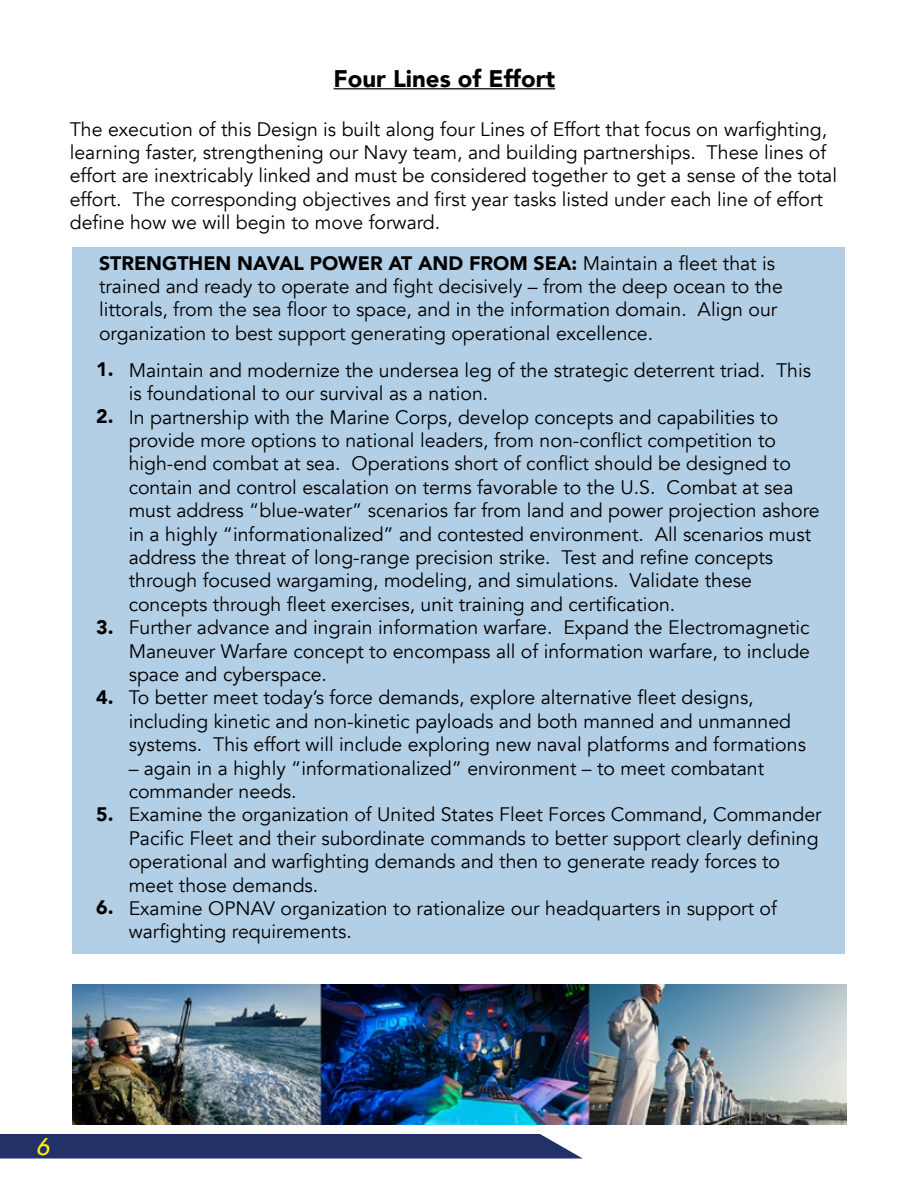
<style>
.page{position:relative;width:918px;height:1188px;background:#fff}
.page>*{position:absolute;margin:0;border:0;box-sizing:border-box;transform-origin:0 0}
.t1{font:900 24px "Avenir";color:#000}
.t2{font:italic 500 24px "Avenir";color:#fff200}
.t3{font:19.5px/23.4px "Avenir";color:#000}
.t4{font:900 19.5px "Avenir";color:#000}
.s1{font-weight:900}
</style>
<div class="page">
<div style="left:73px;top:248px;width:772px;height:706px;background:#b3cfe6"></div>
<svg style="left:0;top:1134px;width:583px;height:25px;background:#2f3c71"></svg>
<img style="left:72px;top:984px;width:774px;height:141px">
<hr style="left:334px;top:88px;width:221px;height:1px;background:#000">
<p class="t1" style="left:334px;top:58px;width:223px">Four Lines of Effort</p>
<p class="t3" style="left:70px;top:118px;width:769px">The execution of this Design is built along four Lines of Effort that focus on warfighting, learning faster, strengthening our Navy team, and building partnerships. These lines of effort are inextricably linked and must be considered together to get a sense of the total effort. The corresponding objectives and first year tasks listed under each line of effort define how we will begin to move forward.</p>
<p class="t3" style="left:99px;top:251px;width:685px"><span class="s1">STRENGTHEN NAVAL POWER AT AND FROM SEA:</span> Maintain a fleet that is trained and ready to operate and fight decisively – from the deep ocean to the littorals, from the sea floor to space, and in the information domain. Align our organization to best support generating operational excellence.</p>
<p class="t4" style="left:96px;top:353px;width:19px">1.</p>
<p class="t4" style="left:96px;top:399px;width:19px">2.</p>
<p class="t4" style="left:96px;top:610px;width:19px">3.</p>
<p class="t4" style="left:96px;top:680px;width:19px">4.</p>
<p class="t4" style="left:96px;top:797px;width:19px">5.</p>
<p class="t4" style="left:96px;top:891px;width:19px">6.</p>
<p class="t3" style="left:129px;top:359px;width:693px">Maintain and modernize the undersea leg of the strategic deterrent triad. This is foundational to our survival as a nation.<br>In partnership with the Marine Corps, develop concepts and capabilities to provide more options to national leaders, from non-conflict competition to high-end combat at sea. Operations short of conflict should be designed to contain and control escalation on terms favorable to the U.S. Combat at sea must address “blue-water” scenarios far from land and power projection ashore in a highly “informationalized” and contested environment. All scenarios must address the threat of long-range precision strike. Test and refine concepts through focused wargaming, modeling, and simulations. Validate these concepts through fleet exercises, unit training and certification.<br>Further advance and ingrain information warfare. Expand the Electromagnetic Maneuver Warfare concept to encompass all of information warfare, to include space and cyberspace.<br>To better meet today’s force demands, explore alternative fleet designs, including kinetic and non-kinetic payloads and both manned and unmanned systems. This effort will include exploring new naval platforms and formations</p>
<p class="t3" style="left:129px;top:757px;width:695px">– again in a highly “informationalized” environment – to meet combatant commander needs.<br>Examine the organization of United States Fleet Forces Command, Commander Pacific Fleet and their subordinate commands to better support clearly defining operational and warfighting demands and then to generate ready forces to meet those demands.<br>Examine OPNAV organization to rationalize our headquarters in support of warfighting requirements.</p>
<p class="t2" style="left:36px;top:1133px;width:15px">6</p>
</div>
